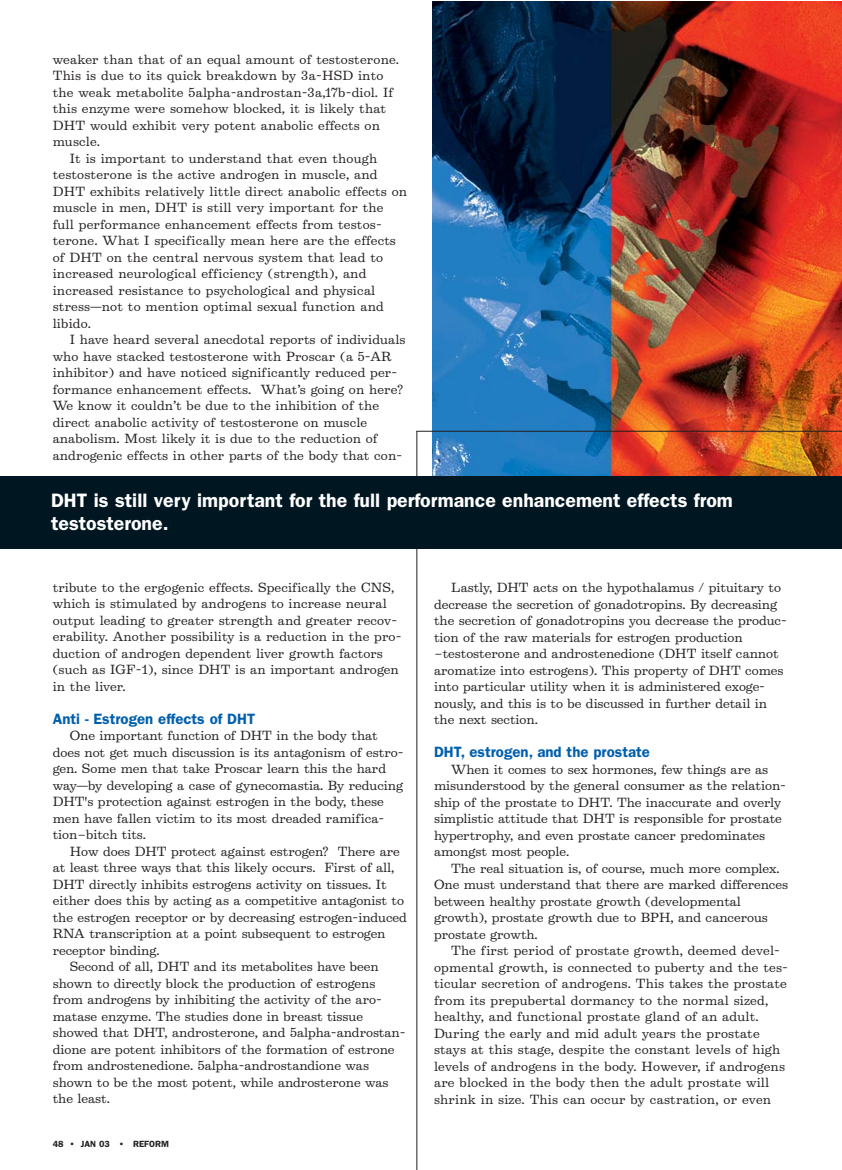
<style>
.page{position:relative;width:842px;height:1170px;background:#fff}
.page>*{position:absolute;margin:0;border:0;box-sizing:border-box;transform-origin:0 0}
.t1{font:600 19.5px/23.4px "Franklin Gothic";color:#fff}
.t2{font:600 15px "Franklin Gothic";color:#005fad}
.t3{font:12px/16.5px "Belizio";color:#231f20}
.t4{font:12px/16.5px "Belizio";letter-spacing:.02em;color:#231f20}
.t5{font:600 9px "Franklin Gothic";color:#231f20}
</style>
<div class="page">
<img style="left:432px;top:2px;width:410px;height:474px">
<hr style="left:416px;top:431px;width:1px;height:739px;background:#231f20">
<hr style="left:416px;top:431px;width:426px;height:1px;background:#231f20">
<div style="left:0;top:476px;width:842px;height:72px;background:#001722"></div>
<p class="t4" style="left:53px;top:52px;width:348px">weaker than that of an equal amount of testosterone.</p>
<p class="t4" style="left:53px;top:68px;width:332px">This is due to its quick breakdown by 3a-HSD into</p>
<p class="t4" style="left:53px;top:85px;width:342px">the weak metabolite 5alpha-androstan-3a,17b-diol. If</p>
<p class="t4" style="left:53px;top:101px;width:335px">this enzyme were somehow blocked, it is likely that</p>
<p class="t4" style="left:53px;top:118px;width:329px">DHT would exhibit very potent anabolic effects on</p>
<p class="t3" style="left:53px;top:134px;width:49px">muscle.</p>
<p class="t4" style="left:70px;top:151px;width:309px">It is important to understand that even though</p>
<p class="t4" style="left:53px;top:167px;width:326px">testosterone is the active androgen in muscle, and</p>
<p class="t4" style="left:53px;top:184px;width:356px">DHT exhibits relatively little direct anabolic effects on</p>
<p class="t4" style="left:53px;top:200px;width:332px">muscle in men, DHT is still very important for the</p>
<p class="t4" style="left:53px;top:217px;width:330px">full performance enhancement effects from testos-</p>
<p class="t4" style="left:53px;top:233px;width:344px">terone. What I specifically mean here are the effects</p>
<p class="t4" style="left:53px;top:250px;width:332px">of DHT on the central nervous system that lead to</p>
<p class="t4" style="left:53px;top:266px;width:315px">increased neurological efficiency (strength), and</p>
<p class="t4" style="left:53px;top:283px;width:324px">increased resistance to psychological and physical</p>
<p class="t4" style="left:53px;top:299px;width:332px">stress—not to mention optimal sexual function and</p>
<p class="t3" style="left:53px;top:316px;width:40px">libido.</p>
<p class="t3" style="left:70px;top:332px;width:337px">I have heard several anecdotal reports of individuals</p>
<p class="t3" style="left:53px;top:349px;width:340px">who have stacked testosterone with Proscar (a 5-AR</p>
<p class="t3" style="left:53px;top:365px;width:346px">inhibitor) and have noticed significantly reduced per-</p>
<p class="t3" style="left:53px;top:382px;width:352px">formance enhancement effects. What’s going on here?</p>
<p class="t3" style="left:53px;top:398px;width:328px">We know it couldn’t be due to the inhibition of the</p>
<p class="t3" style="left:53px;top:415px;width:316px">direct anabolic activity of testosterone on muscle</p>
<p class="t3" style="left:53px;top:431px;width:326px">anabolism. Most likely it is due to the reduction of</p>
<p class="t3" style="left:53px;top:448px;width:351px">androgenic effects in other parts of the body that con-</p>
<h1 class="t1" style="left:51px;top:490px;width:683px">DHT is still very important for the full performance enhancement effects from testosterone.</h1>
<p class="t3" style="left:53px;top:580px;width:350px">tribute to the ergogenic effects. Specifically the CNS, which is stimulated by androgens to increase neural output leading to greater strength and greater recov&shy;erability. Another possibility is a reduction in the pro&shy;duction of androgen dependent liver growth factors (such as IGF-1), since DHT is an important androgen in the liver.</p>
<p class="t2" style="left:53px;top:713px;width:204px">Anti - Estrogen effects of DHT</p>
<p class="t3" style="left:53px;top:728px;width:352px;text-indent:17px">One important function of DHT in the body that does not get much discussion is its antagonism of estro&shy;gen. Some men that take Proscar learn this the hard way—by developing a case of gynecomastia. By reducing DHT's protection against estrogen in the body, these men have fallen victim to its most dreaded ramifica&shy;tion–bitch tits.</p>
<p class="t3" style="left:70px;top:844px;width:331px">How does DHT protect against estrogen? There are</p>
<p class="t3" style="left:53px;top:860px;width:343px">at least three ways that this likely occurs. First of all,</p>
<p class="t3" style="left:53px;top:877px;width:335px">DHT directly inhibits estrogens activity on tissues. It</p>
<p class="t3" style="left:53px;top:893px;width:353px">either does this by acting as a competitive antagonist to</p>
<p class="t3" style="left:53px;top:910px;width:355px">the estrogen receptor or by decreasing estrogen-induced</p>
<p class="t3" style="left:53px;top:926px;width:334px">RNA transcription at a point subsequent to estrogen</p>
<p class="t3" style="left:53px;top:943px;width:108px">receptor binding.</p>
<p class="t3" style="left:70px;top:959px;width:310px">Second of all, DHT and its metabolites have been</p>
<p class="t3" style="left:53px;top:976px;width:324px">shown to directly block the production of estrogens</p>
<p class="t3" style="left:53px;top:992px;width:330px">from androgens by inhibiting the activity of the aro-</p>
<p class="t3" style="left:53px;top:1009px;width:312px">matase enzyme. The studies done in breast tissue</p>
<p class="t3" style="left:53px;top:1025px;width:354px">showed that DHT, androsterone, and 5alpha-androstan-</p>
<p class="t3" style="left:53px;top:1042px;width:343px">dione are potent inhibitors of the formation of estrone</p>
<p class="t3" style="left:53px;top:1058px;width:318px">from androstenedione. 5alpha-androstandione was</p>
<p class="t3" style="left:53px;top:1075px;width:337px">shown to be the most potent, while androsterone was</p>
<p class="t3" style="left:53px;top:1091px;width:59px">the least.</p>
<p class="t5" style="left:53px;top:1141px;width:118px">48 • JAN 03 • REFORM</p>
<p class="t3" style="left:434px;top:580px;width:354px;text-indent:17px">Lastly, DHT acts on the hypothalamus / pituitary to decrease the secretion of gonadotropins. By decreasing the secretion of gonadotropins you decrease the produc&shy;tion of the raw materials for estrogen production –testosterone and androstenedione (DHT itself cannot aromatize into estrogens). This property of DHT comes into particular utility when it is administered exoge&shy;nously, and this is to be discussed in further detail in the next section.</p>
<p class="t2" style="left:434px;top:747px;width:217px">DHT, estrogen, and the prostate</p>
<p class="t3" style="left:434px;top:762px;width:353px;text-indent:17px">When it comes to sex hormones, few things are as misunderstood by the general consumer as the relation&shy;ship of the prostate to DHT. The inaccurate and overly simplistic attitude that DHT is responsible for prostate hypertrophy, and even prostate cancer predominates amongst most people.</p>
<p class="t3" style="left:434px;top:861px;width:355px;text-indent:17px">The real situation is, of course, much more complex.<br>One must understand that there are marked differences between healthy prostate growth (developmental growth), prostate growth due to BPH, and cancerous prostate growth.</p>
<p class="t4" style="left:434px;top:943px;width:355px;text-indent:17px">The first period of prostate growth, deemed devel&shy;opmental growth, is connected to puberty and the tes&shy;ticular secretion of androgens. This takes the prostate from its prepubertal dormancy to the normal sized, healthy, and functional prostate gland of an adult.<br>During the early and mid adult years the prostate stays at this stage, despite the constant levels of high levels of androgens in the body. However, if androgens are blocked in the body then the adult prostate will shrink in size. This can occur by castration, or even</p>
</div>
